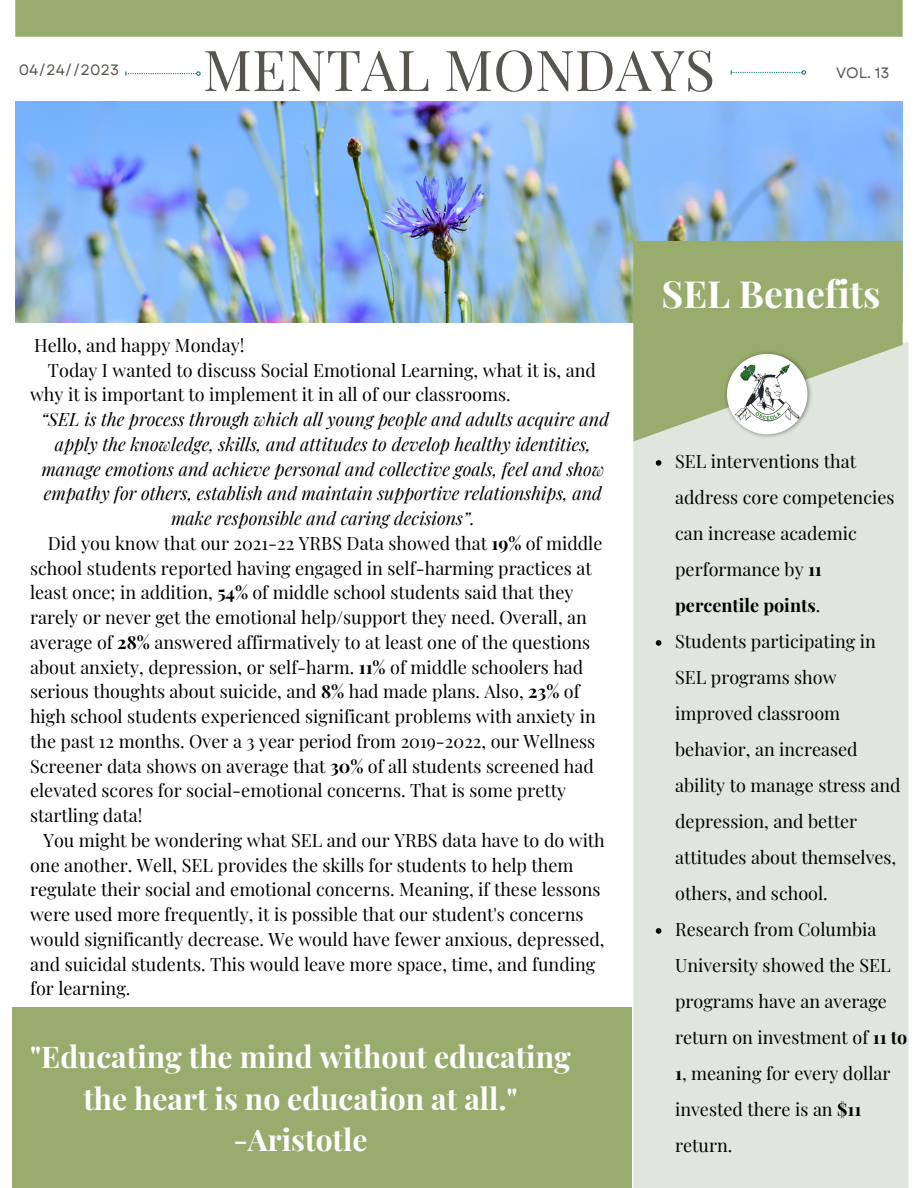
<style>
.page{position:relative;width:918px;height:1188px;background:#fff}
.page>*{position:absolute;margin:0;border:0;box-sizing:border-box;transform-origin:0 0}
.t1{font:56.4px "Playfair Display";color:#585551}
.t2{font:700 37.5px "Playfair Display";color:#fff}
.t3{font:700 30px/41.7px "Playfair Display";color:#fff;text-align:center}
.t4{font:18px/36px "Playfair Display";color:#000}
.t5{font:italic 18px "Playfair Display";color:#000}
.t6{font:15px "Garet";color:#585551}
.s1{font-weight:700}
</style>
<div class="page">
<svg style="left:15px;top:70px;width:888px;height:32px"></svg>
<div style="left:15px;top:0;width:888px;height:37px;background:#98ac6e"></div>
<img style="left:15px;top:102px;width:888px;height:220px">
<div style="left:12px;top:1007px;width:620px;height:181px;background:#98ac6e"></div>
<div style="left:633px;top:341px;width:276px;height:847px;background:#e0e5de"></div>
<svg style="left:633px;top:241px;width:270px;height:201px;fill:#98ac6e"></svg>
<svg style="left:722px;top:349px;width:92px;height:92px"></svg>
<img style="left:735px;top:363px;width:65px;height:60px">
<svg style="left:125px;top:70px;width:77px;height:7px"></svg>
<svg style="left:731px;top:70px;width:76px;height:6px"></svg>
<svg style="left:656px;top:460px;width:5px;height:6px"></svg>
<svg style="left:656px;top:640px;width:5px;height:6px"></svg>
<svg style="left:656px;top:928px;width:5px;height:6px"></svg>
<h1 class="t1" style="left:203px;top:30px;width:514px">MENTAL MONDAYS</h1>
<p class="t6" style="left:19px;top:59px;width:102px">04/24//2023</p>
<p class="t6" style="left:836px;top:61px;width:55px">VOL. 13</p>
<p class="t4" style="left:34px;top:326px;width:212px">Hello, and happy Monday!</p>
<p class="t4" style="left:48px;top:351px;width:549px">Today I wanted to discuss Social Emotional Learning, what it is, and</p>
<p class="t4" style="left:30px;top:376px;width:482px">why it is important to implement it in all of our classrooms.</p>
<p class="t5" style="left:41px;top:407px;width:569px">“SEL is the process through which all young people and adults acquire and</p>
<p class="t5" style="left:55px;top:431px;width:537px">apply the knowledge, skills, and attitudes to develop healthy identities,</p>
<p class="t5" style="left:41px;top:456px;width:565px">manage emotions and achieve personal and collective goals, feel and show</p>
<p class="t5" style="left:44px;top:481px;width:560px">empathy for others, establish and maintain supportive relationships, and</p>
<p class="t5" style="left:171px;top:506px;width:305px">make responsible and caring decisions”.</p>
<p class="t4" style="left:48px;top:524px;width:556px">Did you know that our 2021-22 YRBS Data showed that <span class="s1">19%</span> of middle</p>
<p class="t4" style="left:30px;top:549px;width:563px">school students reported having engaged in self-harming practices at</p>
<p class="t4" style="left:30px;top:574px;width:545px">least once; in addition, <span class="s1">54%</span> of middle school students said that they</p>
<p class="t4" style="left:30px;top:599px;width:558px">rarely or never get the emotional help/support they need. Overall, an</p>
<p class="t4" style="left:30px;top:623px;width:562px">average of <span class="s1">28%</span> answered affirmatively to at least one of the questions</p>
<p class="t4" style="left:30px;top:648px;width:555px">about anxiety, depression, or self-harm. <span class="s1">11%</span> of middle schoolers had</p>
<p class="t4" style="left:30px;top:673px;width:551px">serious thoughts about suicide, and <span class="s1">8%</span> had made plans. Also, <span class="s1">23%</span> of</p>
<p class="t4" style="left:30px;top:698px;width:567px">high school students experienced significant problems with anxiety in</p>
<p class="t4" style="left:30px;top:722px;width:567px">the past 12 months. Over a 3 year period from 2019-2022, our Wellness</p>
<p class="t4" style="left:30px;top:747px;width:565px">Screener data shows on average that <span class="s1">30%</span> of all students screened had</p>
<p class="t4" style="left:30px;top:772px;width:538px">elevated scores for social-emotional concerns. That is some pretty</p>
<p class="t4" style="left:30px;top:797px;width:114px">startling data!</p>
<p class="t4" style="left:43px;top:821px;width:563px">You might be wondering what SEL and our YRBS data have to do with</p>
<p class="t4" style="left:30px;top:846px;width:545px">one another. Well, SEL provides the skills for students to help them</p>
<p class="t4" style="left:30px;top:871px;width:572px">regulate their social and emotional concerns. Meaning, if these lessons</p>
<p class="t4" style="left:30px;top:896px;width:555px">were used more frequently, it is possible that our student's concerns</p>
<p class="t4" style="left:30px;top:920px;width:576px">would significantly decrease. We would have fewer anxious, depressed,</p>
<p class="t4" style="left:30px;top:945px;width:567px">and suicidal students. This would leave more space, time, and funding</p>
<p class="t4" style="left:30px;top:970px;width:102px">for learning.</p>
<h3 class="t3" style="left:30px;top:1035px;width:542px">"Educating the mind without educating the heart is no education at all." -Aristotle</h3>
<h2 class="t2" style="left:662px;top:268px;width:220px">SEL Benefits</h2>
<p class="t4" style="left:675px;top:443px;width:234px">SEL interventions that address core competencies can increase academic performance by <span class="s1">11 percentile points</span>.<br>Students participating in<br>SEL programs show improved classroom behavior, an increased ability to manage stress and depression, and better attitudes about themselves, others, and school.<br>Research from Columbia<br>University showed the SEL programs have an average return on investment of <span class="s1">11 to<br>1</span>, meaning for every dollar invested there is an <span class="s1">$11 </span>return.</p>
</div>
